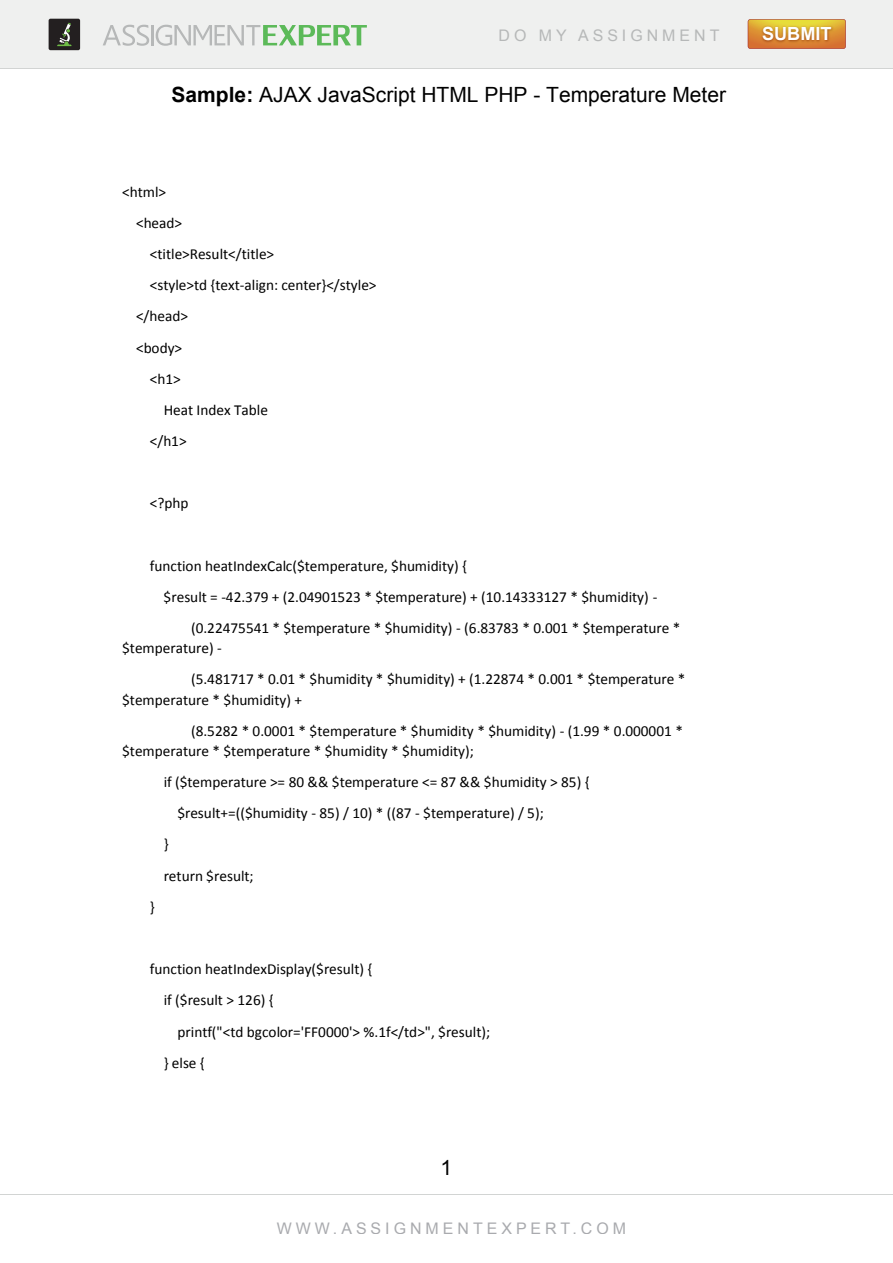
<style>
.page{position:relative;width:893px;height:1263px;background:#fff}
.page>*{position:absolute;margin:0;border:0;box-sizing:border-box;transform-origin:0 0}
.t1{font:21px "Arial";color:#000}
.t2{font:700 18.15px "Arial";color:#fff}
.t3{font:15.9px "Arial";letter-spacing:.25em;color:#a9aaae}
.t4{font:15.9px "Arial";letter-spacing:.25em;color:#b6b8b8}
.t5{font:15.3px/31px "Calibri";color:#000}
.s1{font-weight:700}
</style>
<div class="page">
<div style="left:0;top:0;width:893px;height:69px;background:#eff0ef"></div>
<div style="left:49px;top:19px;width:31px;height:31px;background:#231f20;border-radius:2px"></div>
<svg style="left:57px;top:23px;width:15px;height:23px"></svg>
<svg style="left:748px;top:19px;width:98px;height:30px"></svg>
<img style="left:758px;top:21px;width:78px;height:28px">
<svg style="left:103px;top:25px;width:46px;height:21px"></svg>
<hr style="left:151px;top:25px;width:2px;height:20px;background:#b6b8b8">
<svg style="left:156px;top:25px;width:211px;height:21px"></svg>
<hr style="left:0;top:69px;width:893px;height:1px;background:#d2d4d3">
<hr style="left:0;top:1194px;width:893px;height:1px;background:#d2d4d3">
<p class="t4" style="left:499px;top:27px;width:222px">DO MY ASSIGNMENT</p>
<p class="t2" style="left:762px;top:24px;width:71px">SUBMIT</p>
<h1 class="t1" style="left:172px;top:83px;width:556px"><span class="s1">Sample:</span> AJAX JavaScript HTML PHP - Temperature Meter</h1>
<p class="t5" style="left:122px;top:177px;width:46px">&lt;html&gt;</p>
<p class="t5" style="left:136px;top:208px;width:48px">&lt;head&gt;</p>
<p class="t5" style="left:150px;top:240px;width:126px">&lt;title&gt;Result&lt;/title&gt;</p>
<p class="t5" style="left:150px;top:271px;width:228px">&lt;style&gt;td {text-align: center}&lt;/style&gt;</p>
<p class="t5" style="left:136px;top:302px;width:53px">&lt;/head&gt;</p>
<p class="t5" style="left:136px;top:333px;width:48px">&lt;body&gt;</p>
<p class="t5" style="left:150px;top:364px;width:33px">&lt;h1&gt;</p>
<p class="t5" style="left:164px;top:396px;width:106px">Heat Index Table</p>
<p class="t5" style="left:150px;top:427px;width:38px">&lt;/h1&gt;</p>
<p class="t5" style="left:150px;top:489px;width:40px">&lt;?php</p>
<p class="t5" style="left:150px;top:551px;width:319px">function heatIndexCalc($temperature, $humidity) {</p>
<p class="t5" style="left:164px;top:583px;width:495px">$result = -42.379 + (2.04901523 * $temperature) + (10.14333127 * $humidity) -</p>
<p class="t5" style="left:191px;top:614px;width:491px">(0.22475541 * $temperature * $humidity) - (6.83783 * 0.001 * $temperature *</p>
<p class="t5" style="left:191px;top:634px;width:496px;text-indent:-69px">$temperature) -<br>(5.481717 * 0.01 * $humidity * $humidity) + (1.22874 * 0.001 * $temperature *</p>
<p class="t5" style="left:191px;top:685px;width:493px;text-indent:-69px">$temperature * $humidity) +<br>(8.5282 * 0.0001 * $temperature * $humidity * $humidity) - (1.99 * 0.000001 *</p>
<p class="t5" style="left:122px;top:736px;width:353px">$temperature * $temperature * $humidity * $humidity);</p>
<p class="t5" style="left:164px;top:768px;width:427px">if ($temperature &gt;= 80 &amp;&amp; $temperature &lt;= 87 &amp;&amp; $humidity &gt; 85) {</p>
<p class="t5" style="left:177px;top:799px;width:368px">$result+=(($humidity - 85) / 10) * ((87 - $temperature) / 5);</p>
<p class="t5" style="left:164px;top:830px;width:6px">}</p>
<p class="t5" style="left:164px;top:861px;width:91px">return $result;</p>
<p class="t5" style="left:150px;top:892px;width:6px">}</p>
<p class="t5" style="left:164px;top:955px;width:210px;text-indent:-14px">function heatIndexDisplay($result) { if ($result &gt; 126) {</p>
<p class="t5" style="left:164px;top:1017px;width:328px;text-indent:14px">printf("&lt;td bgcolor='FF0000'&gt; %.1f&lt;/td&gt;", $result); } else {</p>
<h1 class="t1" style="left:441px;top:1156px;width:13px">1</h1>
<p class="t3" style="left:277px;top:1219px;width:351px">WWW.ASSIGNMENTEXPERT.COM</p>
</div>
